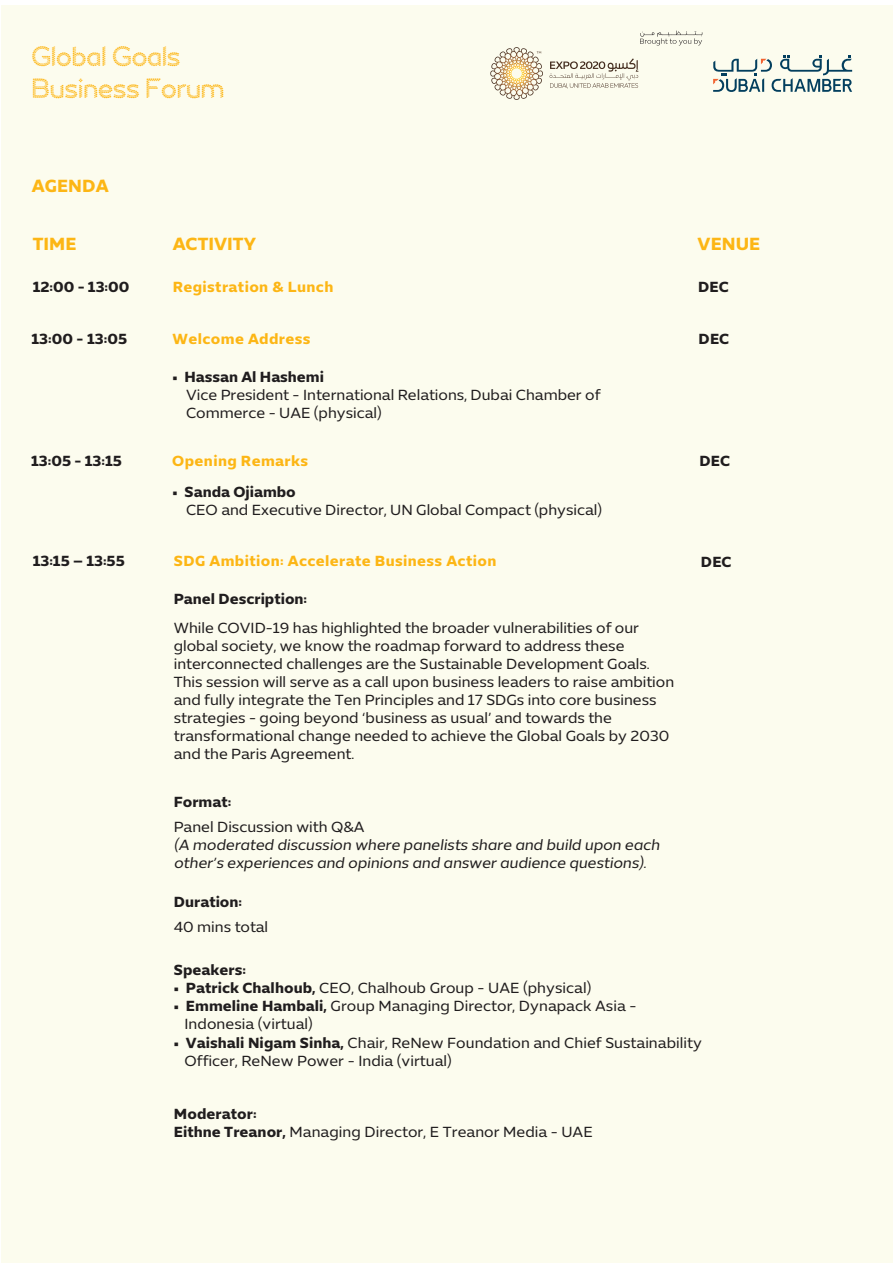
<style>
.page{position:relative;width:893px;height:1263px;background:#fff}
.page>*{position:absolute;margin:0;border:0;box-sizing:border-box;transform-origin:0 0}
.t1{font:27px/32.4px "Expo 2020 Headline";color:#fcb615}
.t2{font:700 18px "Expo Sans Std";color:#fcb615}
.t3{font:15px/18px "Expo Sans Std";color:#201d1e}
.t4{font:700 15px "Expo Sans Std";color:#201d1e}
.t5{font:italic 15px/18px "Expo Sans Std";color:#201d1e}
.t6{font:700 15px "Expo Sans Std";letter-spacing:.025em;color:#fcb615}
.s1{font-weight:700}
</style>
<div class="page">
<div style="left:1px;top:6px;width:891px;height:1257px;background:#fcfcee"></div>
<svg style="left:713px;top:55px;width:139px;height:37px"></svg>
<svg style="left:549px;top:59px;width:89px;height:30px"></svg>
<svg style="left:490px;top:47px;width:51px;height:53px"></svg>
<svg style="left:640px;top:31px;width:62px;height:14px"></svg>
<h1 class="t1" style="left:31px;top:42px;width:194px">Global Goals<br>Business Forum</h1>
<p class="t2" style="left:32px;top:175px;width:78px">AGENDA</p>
<p class="t2" style="left:33px;top:233px;width:45px">TIME</p>
<p class="t2" style="left:173px;top:233px;width:85px">ACTIVITY</p>
<p class="t4" style="left:33px;top:277px;width:98px">12:00 - 13:00</p>
<p class="t6" style="left:173px;top:277px;width:162px">Registration &amp; Lunch</p>
<p class="t2" style="left:697px;top:233px;width:64px">VENUE</p>
<p class="t4" style="left:698px;top:277px;width:32px">DEC</p>
<p class="t4" style="left:31px;top:329px;width:97px">13:00 - 13:05</p>
<p class="t6" style="left:172px;top:329px;width:140px">Welcome Address</p>
<p class="t4" style="left:698px;top:329px;width:32px">DEC</p>
<p class="t4" style="left:172px;top:367px;width:153px">• Hassan Al Hashemi</p>
<p class="t3" style="left:186px;top:385px;width:416px">Vice President - International Relations, Dubai Chamber of<br>Commerce - UAE (physical)</p>
<p class="t4" style="left:31px;top:451px;width:92px">13:05 - 13:15</p>
<p class="t6" style="left:172px;top:451px;width:137px">Opening Remarks</p>
<p class="t4" style="left:699px;top:451px;width:32px">DEC</p>
<p class="t4" style="left:172px;top:482px;width:125px">• Sanda Ojiambo</p>
<p class="t3" style="left:186px;top:501px;width:417px">CEO and Executive Director, UN Global Compact (physical)</p>
<p class="t4" style="left:33px;top:552px;width:94px">13:15 – 13:55</p>
<p class="t6" style="left:174px;top:552px;width:324px">SDG Ambition: Accelerate Business Action</p>
<p class="t4" style="left:701px;top:552px;width:32px">DEC</p>
<p class="t4" style="left:174px;top:590px;width:135px">Panel Description:</p>
<p class="t3" style="left:174px;top:619px;width:502px">While COVID-19 has highlighted the broader vulnerabilities of our global society, we know the roadmap forward to address these interconnected challenges are the Sustainable Development Goals.<br>This session will serve as a call upon business leaders to raise ambition and fully integrate the Ten Principles and 17 SDGs into core business strategies - going beyond ‘business as usual’ and towards the transformational change needed to achieve the Global Goals by 2030 and the Paris Agreement.</p>
<p class="t4" style="left:174px;top:792px;width:59px">Format:</p>
<p class="t3" style="left:174px;top:818px;width:192px">Panel Discussion with Q&amp;A</p>
<p class="t5" style="left:174px;top:836px;width:487px">(A moderated discussion where panelists share and build upon each other’s experiences and opinions and answer audience questions).</p>
<p class="t4" style="left:174px;top:892px;width:70px">Duration:</p>
<p class="t3" style="left:174px;top:918px;width:96px">40 mins total</p>
<p class="t4" style="left:174px;top:960px;width:74px">Speakers:</p>
<p class="t3" style="left:174px;top:979px;width:419px"><span class="s1">• Patrick Chalhoub,</span> CEO, Chalhoub Group - UAE (physical)</p>
<p class="t3" style="left:184px;top:997px;width:453px;text-indent:-11px"><span class="s1">• Emmeline Hambali,</span> Group Managing Director, Dynapack Asia -<br>Indonesia (virtual)</p>
<p class="t3" style="left:184px;top:1034px;width:519px;text-indent:-11px"><span class="s1">• Vaishali Nigam Sinha,</span> Chair, ReNew Foundation and Chief Sustainability<br>Officer, ReNew Power - India (virtual)</p>
<p class="t3" style="left:174px;top:1105px;width:420px"><span class="s1">Moderator:<br>Eithne Treanor,</span> Managing Director, E Treanor Media - UAE</p>
</div>
